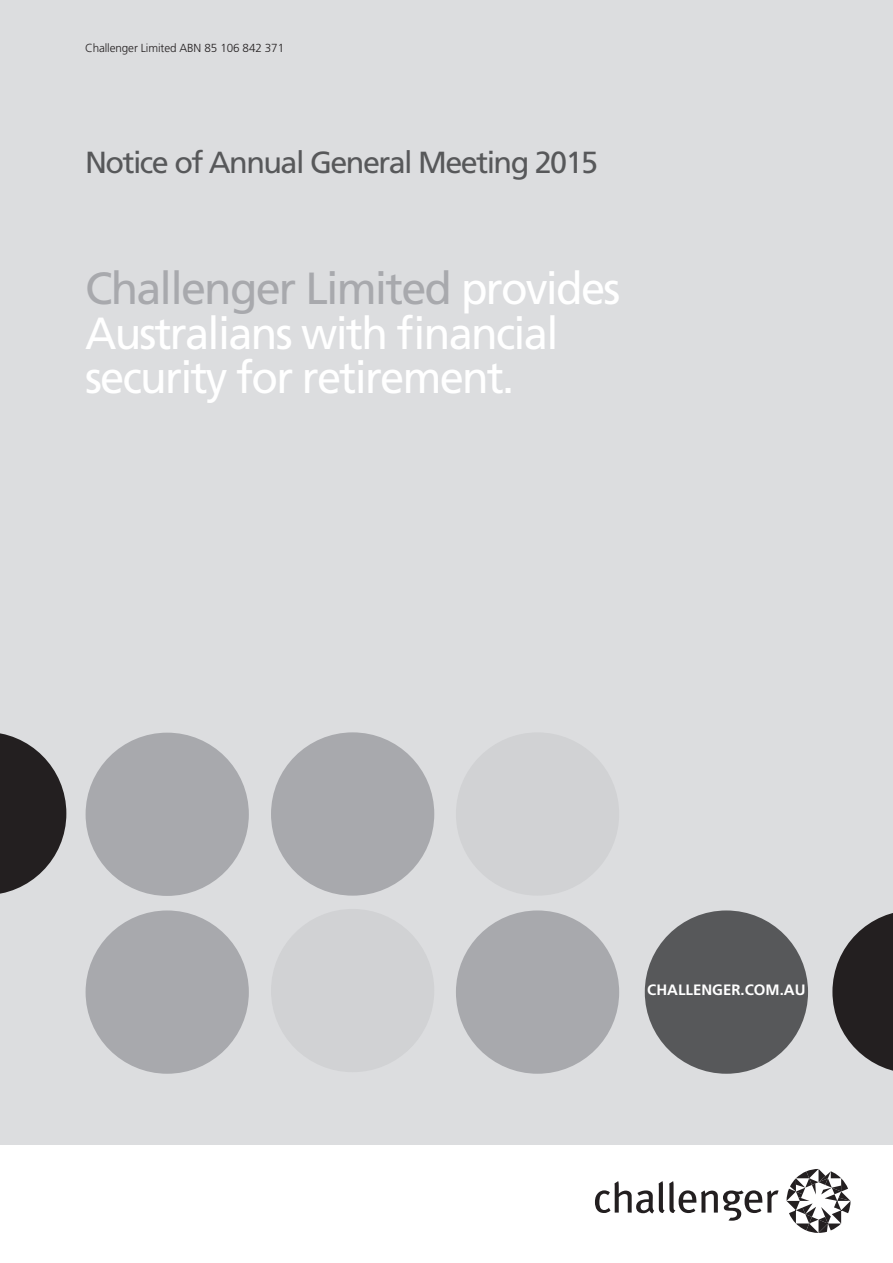
<style>
.page{position:relative;width:893px;height:1263px;background:#fff}
.page>*{position:absolute;margin:0;border:0;box-sizing:border-box;transform-origin:0 0}
.t1{font:45px/44.7px "Frutiger";letter-spacing:-.04em;color:#fff}
.t2{font:30.45px "Frutiger";letter-spacing:-.05em;color:#57585a}
.t3{font:700 15px "Frutiger";color:#fff}
.Body_copy{font:300 11.7px "Frutiger";letter-spacing:-.01em;color:#231f20}
.s1{color:#a8a9ad}
</style>
<div class="page">
<div style="left:0;top:0;width:893px;height:1145px;background:#dcdddf"></div>
<svg style="left:595px;top:1181px;width:184px;height:40px"></svg>
<svg style="left:786px;top:1169px;width:64px;height:64px"></svg>
<div style="left:271px;top:909px;width:163px;height:163px;background:#d1d2d4;border-radius:50%"></div>
<div style="left:271px;top:732px;width:163px;height:164px;background:#a8a9ad;border-radius:50%"></div>
<div style="left:456px;top:732px;width:163px;height:164px;background:#d1d2d4;border-radius:50%"></div>
<div style="left:86px;top:733px;width:163px;height:163px;background:#a8a9ad;border-radius:50%"></div>
<svg style="left:0;top:733px;width:66px;height:161px"></svg>
<div style="left:86px;top:910px;width:163px;height:164px;background:#a8a9ad;border-radius:50%"></div>
<div style="left:456px;top:910px;width:163px;height:164px;background:#a8a9ad;border-radius:50%"></div>
<div style="left:645px;top:910px;width:163px;height:164px;background:#57585a;border-radius:50%"></div>
<svg style="left:832px;top:913px;width:61px;height:158px"></svg>
<p class="Body_copy" style="left:85px;top:41px;width:201px">Challenger Limited ABN 85 106 842 371</p>
<p class="t2" style="left:85px;top:144px;width:515px">Notice of Annual General Meeting 2015</p>
<p class="t1" style="left:85px;top:266px;width:537px"><span class="s1">Challenger Limited</span> provides<br>Australians with financial security for retirement.</p>
<p class="t3" style="left:647px;top:981px;width:160px">CHALLENGER.COM.AU</p>
</div>
